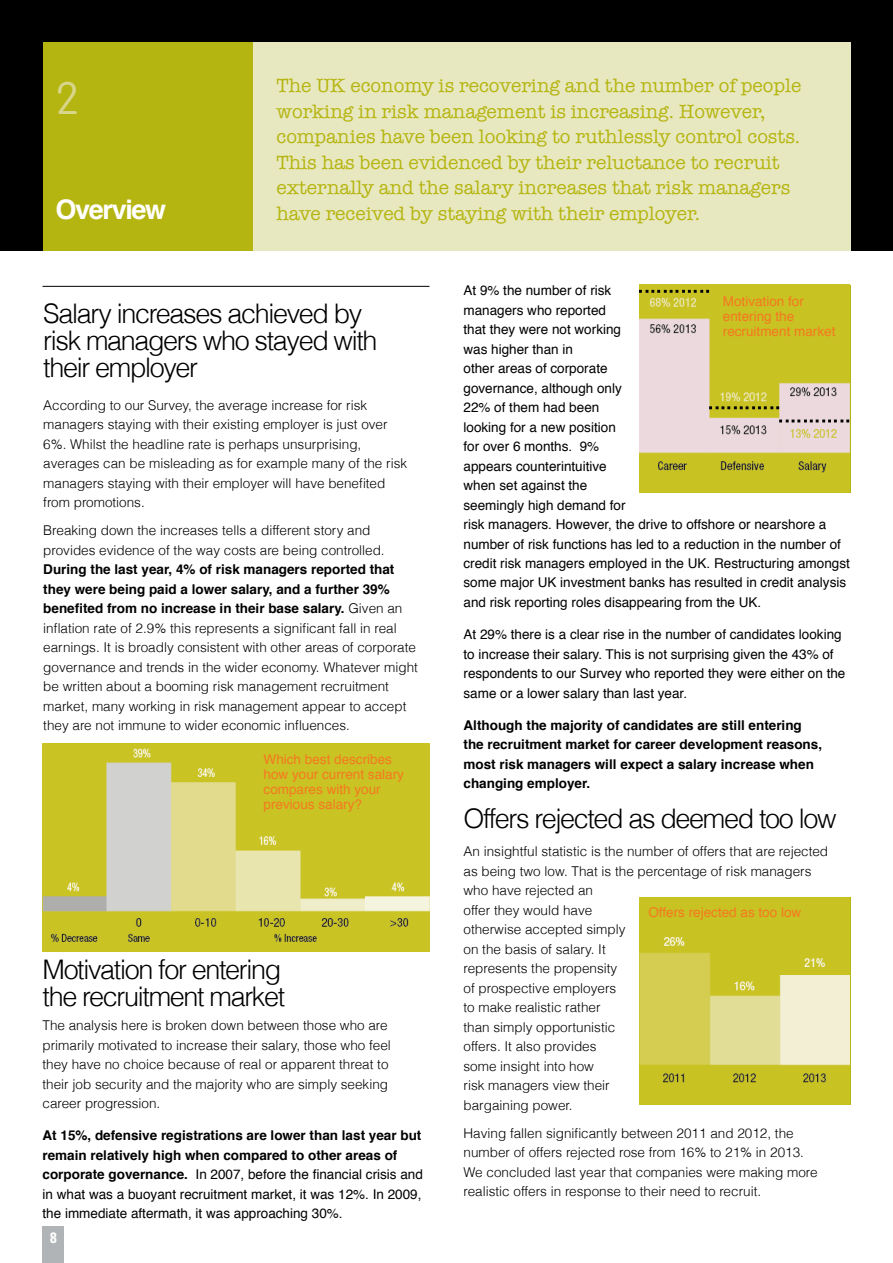
<style>
.page{position:relative;width:893px;height:1263px;background:#fff}
.page>*{position:absolute;margin:0;border:0;box-sizing:border-box;transform-origin:0 0}
.t1{font:100 45px "VAG Rounded";color:#d7d68a}
.t2{font:300 27px/27px "Helvetica";letter-spacing:-.05em;color:#000}
.t3{font:700 27px "Helvetica";color:#fff}
.t4{font:19.5px/25.5px "American Typewriter";color:#b5b512}
.t5{font:700 condensed 15px "Univers";color:#fff}
.t6{font:300 13.5px/19.5px "Helvetica";color:#000}
.t7{font:13.5px/19.5px "Helvetica";color:#000}
.t8{font:700 13.5px/19.5px "Helvetica";color:#000}
.t9{font:13.5px/15px "Helvetica";color:#f47920}
.s1{font-weight:700}
</style>
<div class="page">
<div style="left:0;top:0;width:893px;height:251px;background:#000"></div>
<div style="left:43px;top:43px;width:210px;height:208px;background:#b5b512"></div>
<div style="left:253px;top:43px;width:597px;height:208px;background:#e8e8c0"></div>
<img style="left:640px;top:285px;width:210px;height:208px">
<img style="left:640px;top:897px;width:210px;height:208px">
<hr style="left:43px;top:286px;width:386px;height:1px;background:#000">
<div style="left:43px;top:1227px;width:21px;height:36px;background:#b1b4b6"></div>
<img style="left:43px;top:743px;width:386px;height:208px">
<h1 class="t1" style="left:56px;top:72px;width:26px">2</h1>
<h2 class="t3" style="left:56px;top:188px;width:112px">Overview</h2>
<p class="t4" style="left:276px;top:72px;width:527px">The UK economy is recovering and the number of people working in risk management is increasing. However, companies have been looking to ruthlessly control costs.<br>This has been evidenced by their reluctance to recruit externally and the salary increases that risk managers have received by staying with their employer.</p>
<h2 class="t2" style="left:43px;top:299px;width:336px">Salary increases achieved by risk managers who stayed with their employer</h2>
<p class="t6" style="left:43px;top:394px;width:365px">According to our Survey, the average increase for risk managers staying with their existing employer is just over 6%. Whilst the headline rate is perhaps unsurprising, averages can be misleading as for example many of the risk managers staying with their employer will have benefited from promotions.</p>
<p class="t6" style="left:43px;top:520px;width:343px">Breaking down the increases tells a different story and provides evidence of the way costs are being controlled.</p>
<p class="t6" style="left:43px;top:559px;width:376px"><span class="s1">During the last year, 4% of risk managers reported that they were being paid a lower salary, and a further 39% benefited from no increase in their base salary.</span> Given an inflation rate of 2.9% this represents a significant fall in real earnings. It is broadly consistent with other areas of corporate governance and trends in the wider economy. Whatever might be written about a booming risk management recruitment market, many working in risk management appear to accept they are not immune to wider economic influences.</p>
<p class="t9" style="left:264px;top:752px;width:142px">Which best describes how your current salary compares with your previous salary?</p>
<h2 class="t2" style="left:43px;top:955px;width:244px">Motivation for entering the recruitment market</h2>
<p class="t6" style="left:43px;top:1015px;width:350px">The analysis here is broken down between those who are primarily motivated to increase their salary, those who feel they have no choice because of real or apparent threat to their job security and the majority who are simply seeking career progression.</p>
<p class="t7" style="left:43px;top:1126px;width:382px"><span class="s1">At 15%, defensive registrations are lower than last year but remain relatively high when compared to other areas of corporate governance.</span> In 2007, before the financial crisis and in what was a buoyant recruitment market, it was 12%. In 2009, the immediate aftermath, it was approaching 30%.</p>
<p class="t5" style="left:50px;top:1228px;width:8px">8</p>
<p class="t7" style="left:463px;top:281px;width:388px">At 9% the number of risk<br>managers who reported<br>that they were not working<br>was higher than in<br>other areas of corporate<br>governance, although only<br>22% of them had been<br>looking for a new position<br>for over 6 months. 9%<br>appears counterintuitive<br>when set against the<br>seemingly high demand for<br>risk managers. However, the drive to offshore or nearshore a number of risk functions has led to a reduction in the number of credit risk managers employed in the UK. Restructuring amongst some major UK investment banks has resulted in credit analysis and risk reporting roles disappearing from the UK.</p>
<p class="t7" style="left:463px;top:625px;width:383px">At 29% there is a clear rise in the number of candidates looking to increase their salary. This is not surprising given the 43% of respondents to our Survey who reported they were either on the same or a lower salary than last year.</p>
<p class="t8" style="left:463px;top:716px;width:360px">Although the majority of candidates are still entering the recruitment market for career development reasons, most risk managers will expect a salary increase when changing employer.</p>
<h2 class="t2" style="left:463px;top:804px;width:374px">Offers rejected as deemed too low</h2>
<p class="t6" style="left:463px;top:841px;width:366px">An insightful statistic is the number of offers that are rejected as being two low. That is the percentage of risk managers who have rejected an<br>offer they would have<br>otherwise accepted simply<br>on the basis of salary. It<br>represents the propensity<br>of prospective employers<br>to make realistic rather<br>than simply opportunistic<br>offers. It also provides<br>some insight into how<br>risk managers view their<br>bargaining power.</p>
<p class="t6" style="left:463px;top:1123px;width:356px">Having fallen significantly between 2011 and 2012, the number of offers rejected rose from 16% to 21% in 2013.<br>We concluded last year that companies were making more realistic offers in response to their need to recruit.</p>
<p class="t9" style="left:723px;top:294px;width:114px">Motivation for entering the recruitment market</p>
<p class="t9" style="left:648px;top:905px;width:154px">Offers rejected as too low</p>
</div>
